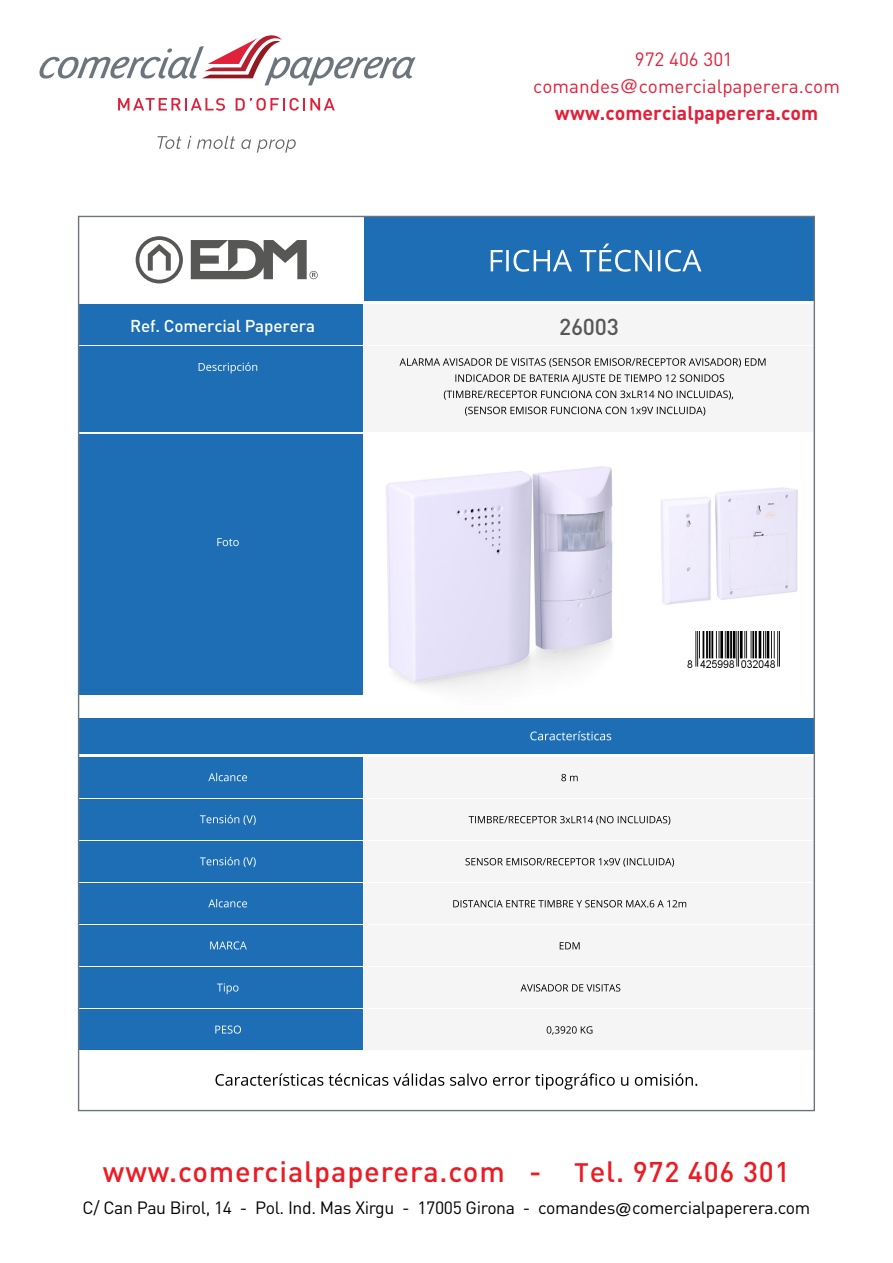
<style>
.page{position:relative;width:893px;height:1263px;background:#fff}
.page>*{position:absolute;margin:0;border:0;box-sizing:border-box;transform-origin:0 0}
.t1{font:500 29.1px "DIN";letter-spacing:.03em;color:#ec1c24}
.t2{font:500 22.8px "DIN";letter-spacing:-.01em;color:#575756}
.t3{font:700 19.5px "DIN";color:#e0213a}
.t4{font:18.9px/27px "DIN";color:#e0213a;text-align:center}
.t5{font:17.55px "DIN";letter-spacing:-.02em;color:#000}
.t6{font:500 16.95px "DIN";letter-spacing:-.01em;color:#fff}
.s1{font-family:"Helvetica"}
.s2{font-size:26.4px}
.s3{font-size:28.2px}
</style>
<div class="page">
<div style="left:364px;top:216px;width:450px;height:85px;background:#1d6eb4"></div>
<div style="left:79px;top:305px;width:283px;height:40px;background:#1d6eb4"></div>
<div style="left:364px;top:305px;width:450px;height:40px;background:#f5f5f5"></div>
<div style="left:79px;top:347px;width:283px;height:85px;background:#1d6eb4"></div>
<div style="left:364px;top:347px;width:450px;height:85px;background:#f5f5f5"></div>
<div style="left:79px;top:434px;width:283px;height:260px;background:#1d6eb4"></div>
<div style="left:79px;top:718px;width:735px;height:35px;background:#1d6eb4"></div>
<div style="left:79px;top:757px;width:283px;height:40px;background:#1d6eb4"></div>
<div style="left:364px;top:757px;width:450px;height:40px;background:#f5f5f5"></div>
<div style="left:79px;top:799px;width:283px;height:40px;background:#1d6eb4"></div>
<div style="left:364px;top:799px;width:450px;height:40px;background:#f5f5f5"></div>
<div style="left:79px;top:841px;width:283px;height:40px;background:#1d6eb4"></div>
<div style="left:364px;top:841px;width:450px;height:40px;background:#f5f5f5"></div>
<div style="left:79px;top:883px;width:283px;height:40px;background:#1d6eb4"></div>
<div style="left:364px;top:883px;width:450px;height:40px;background:#f5f5f5"></div>
<div style="left:79px;top:925px;width:283px;height:40px;background:#1d6eb4"></div>
<div style="left:364px;top:925px;width:450px;height:40px;background:#f5f5f5"></div>
<div style="left:79px;top:967px;width:283px;height:40px;background:#1d6eb4"></div>
<div style="left:364px;top:967px;width:450px;height:40px;background:#f5f5f5"></div>
<div style="left:79px;top:1009px;width:283px;height:40px;background:#1d6eb4"></div>
<div style="left:364px;top:1009px;width:450px;height:40px;background:#f5f5f5"></div>
<svg style="left:491px;top:244px;width:210px;height:28px"></svg>
<svg style="left:199px;top:362px;width:58px;height:11px"></svg>
<svg style="left:217px;top:538px;width:22px;height:8px"></svg>
<svg style="left:530px;top:731px;width:81px;height:9px"></svg>
<svg style="left:215px;top:1073px;width:482px;height:16px"></svg>
<svg style="left:208px;top:773px;width:39px;height:8px"></svg>
<svg style="left:561px;top:774px;width:17px;height:7px"></svg>
<svg style="left:200px;top:815px;width:56px;height:10px"></svg>
<svg style="left:469px;top:816px;width:201px;height:9px"></svg>
<svg style="left:200px;top:857px;width:56px;height:10px"></svg>
<svg style="left:465px;top:858px;width:209px;height:9px"></svg>
<svg style="left:208px;top:899px;width:39px;height:8px"></svg>
<svg style="left:453px;top:900px;width:233px;height:7px"></svg>
<svg style="left:210px;top:941px;width:37px;height:8px"></svg>
<svg style="left:560px;top:942px;width:20px;height:7px"></svg>
<svg style="left:217px;top:983px;width:21px;height:11px"></svg>
<svg style="left:521px;top:984px;width:99px;height:7px"></svg>
<svg style="left:215px;top:1025px;width:26px;height:8px"></svg>
<svg style="left:547px;top:1026px;width:45px;height:9px"></svg>
<svg style="left:39px;top:35px;width:377px;height:50px"></svg>
<svg style="left:118px;top:98px;width:107px;height:13px"></svg>
<svg style="left:236px;top:98px;width:99px;height:13px"></svg>
<svg style="left:157px;top:136px;width:24px;height:13px"></svg>
<svg style="left:187px;top:136px;width:4px;height:13px"></svg>
<svg style="left:197px;top:136px;width:38px;height:13px"></svg>
<svg style="left:241px;top:139px;width:10px;height:10px"></svg>
<svg style="left:257px;top:139px;width:39px;height:14px"></svg>
<svg style="left:136px;top:236px;width:182px;height:47px"></svg>
<img style="left:687px;top:631px;width:92px;height:36px">
<svg style="left:399px;top:358px;width:366px;height:26px"></svg>
<svg style="left:444px;top:391px;width:289px;height:25px"></svg>
<img style="left:386px;top:466px;width:227px;height:222px">
<img style="left:660px;top:487px;width:138px;height:118px">
<p class="t4" style="left:533px;top:45px;width:308px">972 406 301 comandes<span class="s1">@</span>comercialpaperera.com</p>
<p class="t3" style="left:555px;top:100px;width:265px">www.comercialpaperera.com</p>
<p class="t6" style="left:130px;top:315px;width:186px">Ref. Comercial Paperera</p>
<p class="t2" style="left:559px;top:312px;width:61px">26003</p>
<h1 class="t1" style="left:103px;top:1153px;width:688px">www.comercialpaperera.com - <span class="s2">T</span>el. <span class="s3">972 406 301</span></h1>
<p class="t5" style="left:83px;top:1197px;width:729px">C/ Can Pau Birol, 14 - Pol. Ind. Mas Xirgu - 17005 Girona - comandes<span class="s1">@</span>comercialpaperera.com</p>
</div>
